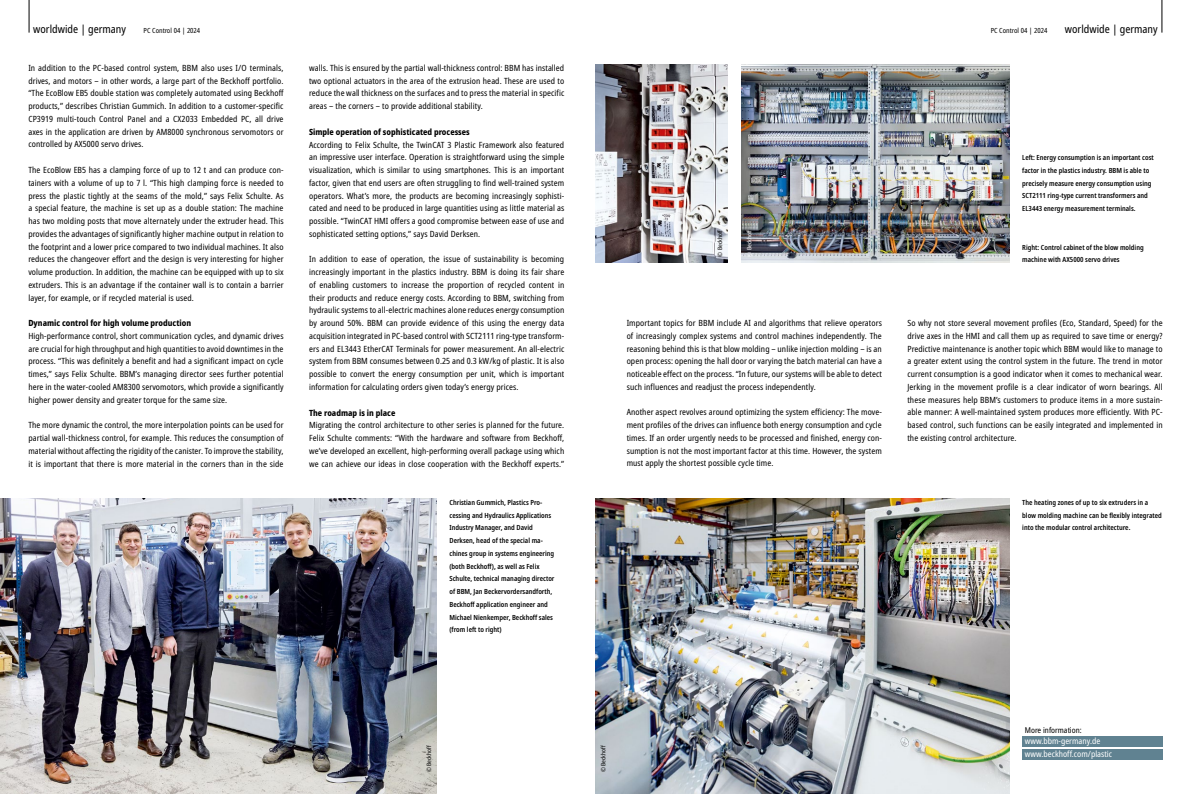
<style>
.page{position:relative;width:1191px;height:794px;background:#fff}
.page>*{position:absolute;margin:0;border:0;box-sizing:border-box;transform-origin:0 0}
.t1{font:condensed 11px "Noto Sans";color:#000}
.t2{font:condensed 8.5px/12.8px "Noto Sans";letter-spacing:.01em;color:#000;text-align:justify}
.t3{font:800 condensed 8.5px "Noto Sans";color:#000}
.t4{font:condensed 8.5px/12.5px "Noto Sans";color:#fff}
.t5{font:condensed 8px "Noto Sans";color:#000}
.t6{font:600 condensed 7px/12.8px "Noto Sans";color:#000}
.t7{font:condensed 7px "Noto Sans";color:#000}
.t8{font:condensed 6px "Noto Sans";color:#000}
.t9{font:condensed 6px "Noto Sans";color:#fff}
</style>
<div class="page">
<img style="left:741px;top:64px;width:268px;height:199px">
<img style="left:595px;top:64px;width:133px;height:199px">
<img style="left:0;top:498px;width:437px;height:296px">
<hr style="left:1161px;top:0;width:1px;height:33px;background:#000">
<hr style="left:29px;top:0;width:1px;height:33px;background:#000">
<div style="left:1022px;top:736px;width:140px;height:11px;background:#608291"></div>
<div style="left:1022px;top:749px;width:140px;height:10px;background:#608291"></div>
<img style="left:595px;top:498px;width:414px;height:296px">
<p class="t1" style="left:33px;top:21px;width:94px">worldwide | germany</p>
<p class="t7" style="left:144px;top:25px;width:58px">PC Control 04 | 2024</p>
<p class="t7" style="left:990px;top:25px;width:58px">PC Control 04 | 2024</p>
<p class="t1" style="left:1065px;top:21px;width:94px">worldwide | germany</p>
<p class="t2" style="left:28px;top:62px;width:257px">In addition to the PC-based control system, BBM also uses I/O terminals, drives, and motors – in other words, a large part of the Beckhoff portfolio. “The EcoBlow EB5 double station was completely automated using Beckhoff products,” describes Christian Gummich. In addition to a customer-specific CP3919 multi-touch Control Panel and a CX2033 Embedded PC, all drive axes in the application are driven by AM8000 synchronous servomotors or controlled by AX5000 servo drives.</p>
<p class="t2" style="left:28px;top:164px;width:257px">The EcoBlow EB5 has a clamping force of up to 12 t and can produce con&shy;tainers with a volume of up to 7 l. “This high clamping force is needed to press the plastic tightly at the seams of the mold,” says Felix Schulte. As a special feature, the machine is set up as a double station: The machine has two molding posts that move alternately under the extruder head. This provides the advantages of significantly higher machine output in relation to the footprint and a lower price compared to two individual machines. It also reduces the changeover effort and the design is very interesting for higher volume production. In addition, the machine can be equipped with up to six extruders. This is an advantage if the container wall is to contain a barrier layer, for example, or if recycled material is used.</p>
<p class="t3" style="left:28px;top:317px;width:164px">Dynamic control for high volume production</p>
<p class="t2" style="left:28px;top:330px;width:257px">High-performance control, short communication cycles, and dynamic drives are crucial for high throughput and high quantities to avoid downtimes in the process. “This was definitely a benefit and had a significant impact on cycle times,” says Felix Schulte. BBM’s managing director sees further potential here in the water-cooled AM8300 servomotors, which provide a significantly higher power density and greater torque for the same size.</p>
<p class="t2" style="left:28px;top:419px;width:257px">The more dynamic the control, the more interpolation points can be used for partial wall-thickness control, for example. This reduces the consumption of material without affecting the rigidity of the canister. To improve the stability, it is important that there is more material in the corners than in the side</p>
<p class="t2" style="left:309px;top:62px;width:257px">walls. This is ensured by the partial wall-thickness control: BBM has installed two optional actuators in the area of the extrusion head. These are used to reduce the wall thickness on the surfaces and to press the material in specific areas – the corners – to provide additional stability.</p>
<p class="t3" style="left:309px;top:125px;width:162px">Simple operation of sophisticated processes</p>
<p class="t2" style="left:309px;top:138px;width:257px">According to Felix Schulte, the TwinCAT 3 Plastic Framework also featured an impressive user interface. Operation is straightforward using the simple visualization, which is similar to using smartphones. This is an important factor, given that end users are often struggling to find well-trained system operators. What’s more, the products are becoming increasingly sophisti&shy;cated and need to be produced in large quantities using as little material as possible. “TwinCAT HMI offers a good compromise between ease of use and sophisticated setting options,” says David Derksen.</p>
<p class="t2" style="left:309px;top:253px;width:257px">In addition to ease of operation, the issue of sustainability is becoming increasingly important in the plastics industry. BBM is doing its fair share of enabling customers to increase the proportion of recycled content in their products and reduce energy costs. According to BBM, switching from hydraulic systems to all-electric machines alone reduces energy consumption by around 50%. BBM can provide evidence of this using the energy data acquisition integrated in PC-based control with SCT2111 ring-type transform&shy;ers and EL3443 EtherCAT Terminals for power measurement. An all-electric system from BBM consumes between 0.25 and 0.3 kW/kg of plastic. It is also possible to convert the energy consumption per unit, which is important information for calculating orders given today’s energy prices.</p>
<p class="t3" style="left:309px;top:406px;width:88px">The roadmap is in place</p>
<p class="t2" style="left:309px;top:419px;width:257px">Migrating the control architecture to other series is planned for the future.<br>Felix Schulte comments: “With the hardware and software from Beckhoff, we’ve developed an excellent, high-performing overall package using which we can achieve our ideas in close cooperation with the Beckhoff experts.”</p>
<p class="t6" style="left:449px;top:496px;width:106px">Christian Gummich, Plastics Pro&shy;cessing and Hydraulics Applications Industry Manager, and David Derksen, head of the special ma&shy;chines group in systems engineering (both Beckhoff), as well as Felix Schulte, technical managing director of BBM, Jan Beckervordersandforth, Beckhoff application engineer and Michael Nienkemper, Beckhoff sales (from left to right)</p>
<p class="t8" style="left:716px;top:257px;width:28px;rotate:-90deg">© Beckhoff</p>
<p class="t9" style="left:745px;top:256px;width:28px;rotate:-90deg">© Beckhoff</p>
<p class="t2" style="left:626px;top:317px;width:257px">Important topics for BBM include AI and algorithms that relieve operators of increasingly complex systems and control machines independently. The reasoning behind this is that blow molding – unlike injection molding – is an open process: opening the hall door or varying the batch material can have a noticeable effect on the process. “In future, our systems will be able to detect such influences and readjust the process independently.</p>
<p class="t2" style="left:626px;top:406px;width:257px">Another aspect revolves around optimizing the system efficiency: The move&shy;ment profiles of the drives can influence both energy consumption and cycle times. If an order urgently needs to be processed and finished, energy con&shy;sumption is not the most important factor at this time. However, the system must apply the shortest possible cycle time.</p>
<p class="t6" style="left:1022px;top:151px;width:133px">Left: Energy consumption is an important cost factor in the plastics industry. BBM is able to precisely measure energy consumption using SCT2111 ring-type current transformers and EL3443 energy measurement terminals.</p>
<p class="t6" style="left:1022px;top:241px;width:123px">Right: Control cabinet of the blow molding machine with AX5000 servo drives</p>
<p class="t2" style="left:907px;top:317px;width:257px">So why not store several movement profiles (Eco, Standard, Speed) for the drive axes in the HMI and call them up as required to save time or energy?<br>Predictive maintenance is another topic which BBM would like to manage to a greater extent using the control system in the future. The trend in motor current consumption is a good indicator when it comes to mechanical wear.<br>Jerking in the movement profile is a clear indicator of worn bearings. All these measures help BBM’s customers to produce items in a more sustain&shy;able manner: A well-maintained system produces more efficiently. With PC&shy;based control, such functions can be easily integrated and implemented in the existing control architecture.</p>
<p class="t6" style="left:1022px;top:496px;width:141px">The heating zones of up to six extruders in a blow molding machine can be flexibly integrated into the modular control architecture.</p>
<p class="t8" style="left:425px;top:772px;width:28px;rotate:-90deg">© Beckhoff</p>
<p class="t8" style="left:599px;top:772px;width:28px;rotate:-90deg">© Beckhoff</p>
<p class="t5" style="left:1025px;top:724px;width:58px">More information:</p>
<p class="t4" style="left:1025px;top:735px;width:89px">www.bbm-germany.de www.beckhoff.com/plastic</p>
</div>
